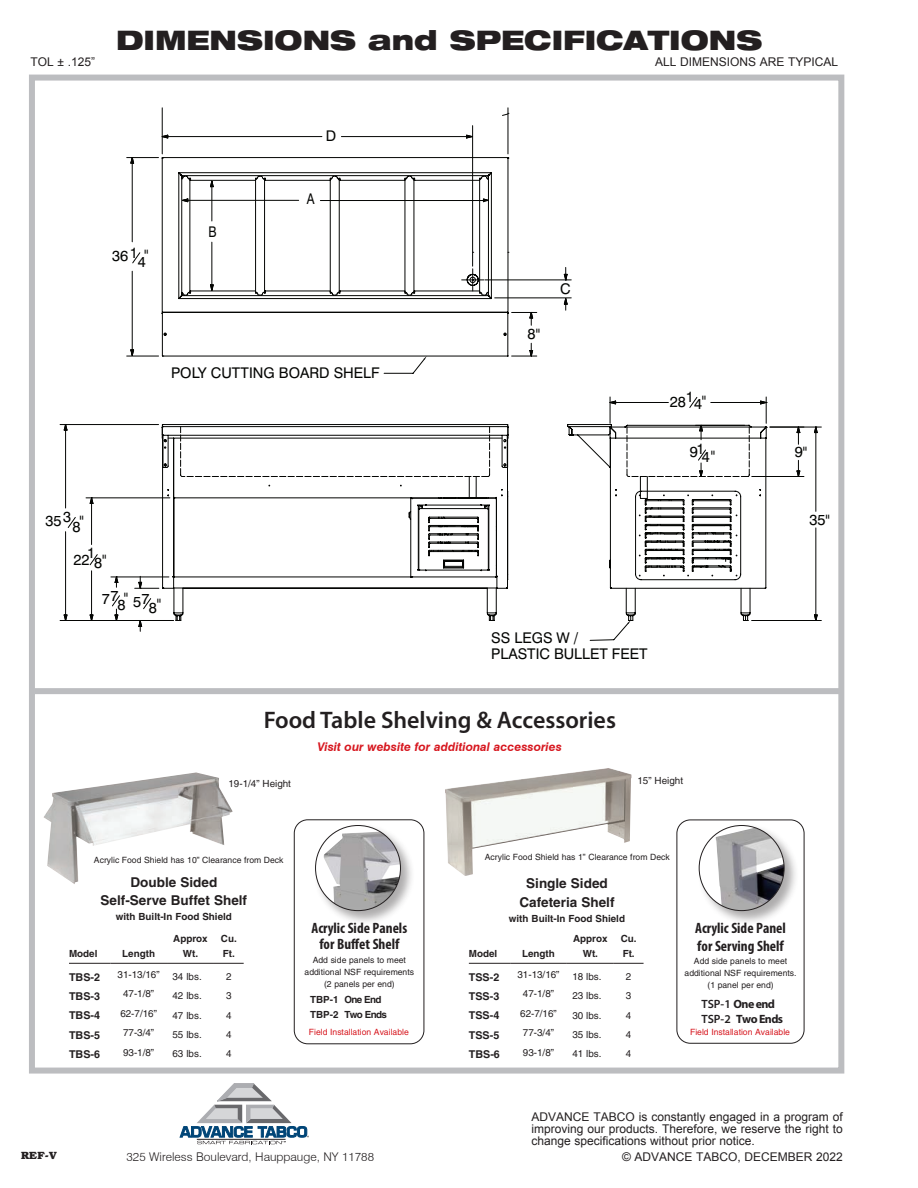
<style>
.page{position:relative;width:918px;height:1188px;background:#fff}
.page>*{position:absolute;margin:0;border:0;box-sizing:border-box;transform-origin:0 0}
.t1{font:900 expanded 27px "Helvetica Neue";color:#231f20}
.t2{font:600 24px "Myriad Pro";color:#231f20}
.t3{font:700 condensed 16.5px/19.5px "Helvetica";color:#231f20;text-align:center}
.t4{font:700 condensed 15px/16.5px "Myriad Pro";color:#231f20;text-align:center}
.t5{font:14.7px/15.8px "Swiss 721 BT";color:#040503}
.t6{font:14.7px "Swiss 721 BT";color:#040503;scale:.83 1}
.t7{font:700 condensed 13.2px "Helvetica";color:#231f20}
.t8{font:12px/12px "Arial";color:#231f20;text-align:justify}
.t9{font:condensed 12px "Helvetica";color:#231f20}
.t10{font:700 condensed 12px/14.4px "Helvetica";color:#231f20;text-align:center}
.t11{font:italic 700 12px "Swiss 721 BT";color:#d7171f}
.t12{font:300 12px "Swiss 721 BT";color:#231f20}
.t13{font:700 condensed 12px/15px "Helvetica";letter-spacing:-.05em;color:#231f20}
.t14{font:700 12px/14.4px "Myriad Pro";letter-spacing:-.05em;color:#231f20}
.t15{font:condensed 10.5px/12px "Helvetica";color:#231f20;text-align:center}
.t16{font:condensed 10.5px "Helvetica";color:#d7171f}
.t17{font:700 10.5px "Bookman";color:#231f20}
.s1{font-weight:600}
</style>
<div class="page">
<hr style="left:60px;top:620px;width:113px;height:1px;background:#040503">
<hr style="left:60px;top:424px;width:99px;height:1px;background:#040503">
<hr style="left:162px;top:108px;width:1px;height:46px;background:#040503">
<hr style="left:508px;top:108px;width:1px;height:46px;background:#040503">
<hr style="left:752px;top:620px;width:69px;height:1px;background:#040503">
<hr style="left:770px;top:427px;width:51px;height:1px;background:#040503">
<svg style="left:64px;top:113px;width:754px;height:528px"></svg>
<div style="left:29px;top:75px;width:815px;height:999px;border:6px solid #bcbdc0"></div>
<svg style="left:180px;top:1083px;width:129px;height:61px"></svg>
<div style="left:35px;top:688px;width:806px;height:6px;background:#bcbdc0"></div>
<img style="left:43px;top:772px;width:190px;height:112px">
<img style="left:445px;top:768px;width:187px;height:108px">
<div style="left:294px;top:819px;width:130px;height:225px;border:1px solid #231f20;border-radius:14px"></div>
<div style="left:677px;top:820px;width:127px;height:224px;border:1px solid #231f20;border-radius:14px"></div>
<div style="left:697px;top:824px;width:102px;height:102px;background:#231f20;opacity:.37"></div>
<div style="left:699px;top:826px;width:85px;height:85px;background:#fff;border-radius:50%"></div>
<img style="left:716px;top:828px;width:68px;height:83px">
<div style="left:314px;top:824px;width:102px;height:102px;background:#231f20;opacity:.37"></div>
<div style="left:316px;top:826px;width:84px;height:85px;background:#fff;border-radius:50%"></div>
<img style="left:324px;top:832px;width:76px;height:79px">
<hr style="left:69px;top:963px;width:41px;height:1px;background:#231f20">
<hr style="left:110px;top:963px;width:57px;height:1px;background:#231f20">
<hr style="left:167px;top:963px;width:47px;height:1px;background:#231f20">
<hr style="left:214px;top:963px;width:30px;height:1px;background:#231f20">
<hr style="left:469px;top:963px;width:41px;height:1px;background:#231f20">
<hr style="left:510px;top:963px;width:57px;height:1px;background:#231f20">
<hr style="left:567px;top:963px;width:47px;height:1px;background:#231f20">
<hr style="left:614px;top:963px;width:30px;height:1px;background:#231f20">
<h1 class="t1" style="left:116px;top:23px;width:648px">DIMENSIONS and SPECIFICATIONS</h1>
<p class="t8" style="left:30px;top:56px;width:66px">TOL ± .125”</p>
<p class="t8" style="left:655px;top:56px;width:185px">ALL DIMENSIONS ARE TYPICAL</p>
<h3 class="t5" style="left:326px;top:127px;width:12px">D</h3>
<h3 class="t5" style="left:130px;top:245px;width:10px">1</h3>
<h3 class="t5" style="left:144px;top:247px;width:6px">"</h3>
<h3 class="t5" style="left:112px;top:248px;width:18px">36</h3>
<h3 class="t5" style="left:138px;top:254px;width:10px">4</h3>
<h3 class="t6" style="left:209px;top:222px;width:11px">B</h3>
<h3 class="t6" style="left:307px;top:190px;width:11px">A</h3>
<h3 class="t5" style="left:171px;top:365px;width:210px">POLY CUTTING BOARD SHELF</h3>
<h3 class="t5" style="left:45px;top:512px;width:27px">353</h3>
<h3 class="t5" style="left:72px;top:516px;width:13px">8"</h3>
<h3 class="t5" style="left:87px;top:544px;width:10px">1</h3>
<h3 class="t5" style="left:94px;top:553px;width:14px">8"</h3>
<h3 class="t5" style="left:73px;top:552px;width:18px">22</h3>
<h3 class="t5" style="left:102px;top:590px;width:28px">77 "</h3>
<h3 class="t5" style="left:133px;top:592px;width:18px">57</h3>
<h3 class="t5" style="left:149px;top:598px;width:14px">8"</h3>
<h3 class="t5" style="left:118px;top:597px;width:10px">8</h3>
<h3 class="t5" style="left:528px;top:326px;width:14px">8"</h3>
<h3 class="t5" style="left:560px;top:281px;width:12px">C</h3>
<h3 class="t5" style="left:670px;top:393px;width:38px">2814"</h3>
<h3 class="t5" style="left:690px;top:442px;width:17px">91</h3>
<h3 class="t5" style="left:795px;top:444px;width:14px">9"</h3>
<h3 class="t5" style="left:702px;top:449px;width:15px">4"</h3>
<h3 class="t5" style="left:809px;top:512px;width:22px">35"</h3>
<h3 class="t5" style="left:491px;top:630px;width:158px">SS LEGS W /<br>PLASTIC BULLET FEET</h3>
<h2 class="t2" style="left:264px;top:705px;width:354px">Food Table Shelving &amp; Accessories</h2>
<p class="t11" style="left:318px;top:739px;width:246px">Visit our website for additional accessories</p>
<p class="t9" style="left:228px;top:778px;width:64px">19-1/4” Height</p>
<p class="t9" style="left:637px;top:775px;width:47px">15” Height</p>
<p class="t15" style="left:94px;top:854px;width:191px">Acrylic Food Shield has 10” Clearance from Deck</p>
<p class="t15" style="left:485px;top:851px;width:186px">Acrylic Food Shield has 1” Clearance from Deck</p>
<h3 class="t3" style="left:101px;top:873px;width:148px;line-height:18px">Double Sided<br>Self-Serve Buffet Shelf</h3>
<p class="t10" style="left:116px;top:909px;width:118px">with Built-In Food Shield</p>
<p class="t10" style="left:69px;top:946px;width:30px">Model</p>
<p class="t10" style="left:122px;top:946px;width:34px">Length</p>
<p class="t10" style="left:173px;top:931px;width:36px">Approx<br>Wt.</p>
<p class="t10" style="left:221px;top:931px;width:17px;text-align:left">Cu.<br>Ft.</p>
<p class="t7" style="left:69px;top:970px;width:33px">TBS-2</p>
<p class="t9" style="left:118px;top:969px;width:86px">31-13/16” 34 lbs.</p>
<p class="t9" style="left:226px;top:970px;width:7px">2</p>
<p class="t7" style="left:69px;top:990px;width:33px">TBS-3</p>
<p class="t9" style="left:123px;top:988px;width:33px">47-1/8”</p>
<p class="t9" style="left:172px;top:990px;width:31px">42 lbs.</p>
<p class="t9" style="left:226px;top:990px;width:7px">3</p>
<p class="t7" style="left:69px;top:1009px;width:33px">TBS-4</p>
<p class="t9" style="left:120px;top:1008px;width:38px">62-7/16”</p>
<p class="t9" style="left:172px;top:1009px;width:31px">47 lbs.</p>
<p class="t9" style="left:226px;top:1009px;width:7px">4</p>
<p class="t7" style="left:69px;top:1028px;width:33px">TBS-5</p>
<p class="t9" style="left:123px;top:1027px;width:33px">77-3/4”</p>
<p class="t9" style="left:172px;top:1029px;width:31px">55 lbs.</p>
<p class="t9" style="left:226px;top:1029px;width:7px">4</p>
<p class="t7" style="left:69px;top:1048px;width:33px">TBS-6</p>
<p class="t9" style="left:123px;top:1046px;width:33px">93-1/8”</p>
<p class="t9" style="left:172px;top:1048px;width:31px">63 lbs.</p>
<p class="t9" style="left:226px;top:1048px;width:7px">4</p>
<h3 class="t3" style="left:519px;top:873px;width:97px">Single Sided<br>Cafeteria Shelf</h3>
<p class="t10" style="left:509px;top:912px;width:118px">with Built-In Food Shield</p>
<h3 class="t4" style="left:312px;top:919px;width:97px">Acrylic Side Panels for Buffet Shelf</h3>
<p class="t15" style="left:305px;top:954px;width:111px">Add side panels to meet additional NSF requirements (2 panels per end)</p>
<h3 class="t4" style="left:695px;top:918px;width:92px;line-height:18px;text-align:left">Acrylic Side Panel for Serving Shelf</h3>
<p class="t15" style="left:685px;top:955px;width:113px">Add side panels to meet additional NSF requirements. (1 panel per end)</p>
<p class="t10" style="left:573px;top:931px;width:36px">Approx<br>Wt.</p>
<p class="t10" style="left:621px;top:931px;width:17px;text-align:left">Cu.<br>Ft.</p>
<p class="t10" style="left:469px;top:946px;width:30px">Model</p>
<p class="t10" style="left:522px;top:946px;width:34px">Length</p>
<p class="t7" style="left:469px;top:970px;width:32px">TSS-2</p>
<p class="t9" style="left:517px;top:969px;width:86px">31-13/16” 18 lbs.</p>
<p class="t9" style="left:626px;top:970px;width:7px">2</p>
<p class="t7" style="left:469px;top:990px;width:32px">TSS-3</p>
<p class="t9" style="left:523px;top:988px;width:33px">47-1/8”</p>
<p class="t9" style="left:572px;top:990px;width:31px">23 lbs.</p>
<p class="t9" style="left:626px;top:990px;width:7px">3</p>
<p class="t7" style="left:469px;top:1009px;width:32px">TSS-4</p>
<p class="t9" style="left:520px;top:1008px;width:38px">62-7/16”</p>
<p class="t9" style="left:572px;top:1009px;width:31px">30 lbs.</p>
<p class="t9" style="left:626px;top:1009px;width:7px">4</p>
<p class="t7" style="left:469px;top:1028px;width:32px">TSS-5</p>
<p class="t9" style="left:523px;top:1027px;width:33px">77-3/4”</p>
<p class="t9" style="left:572px;top:1029px;width:31px">35 lbs.</p>
<p class="t9" style="left:626px;top:1029px;width:7px">4</p>
<p class="t7" style="left:469px;top:1048px;width:33px">TBS-6</p>
<p class="t9" style="left:523px;top:1046px;width:33px">93-1/8”</p>
<p class="t9" style="left:572px;top:1048px;width:31px">41 lbs.</p>
<p class="t9" style="left:626px;top:1048px;width:7px">4</p>
<p class="t13" style="left:310px;top:992px;width:78px">TBP-1 One End<br>TBP-2 Two Ends</p>
<p class="t14" style="left:701px;top:997px;width:83px"><span class="s1">TSP-1</span> One end<br><span class="s1">TSP-2</span> Two Ends</p>
<p class="t16" style="left:309px;top:1027px;width:101px">Field Installation Available</p>
<p class="t16" style="left:690px;top:1027px;width:101px">Field Installation Available</p>
<p class="t8" style="left:531px;top:1111px;width:313px">ADVANCE TABCO is constantly engaged in a program of improving our products. Therefore, we reserve the right to change specifications without prior notice.</p>
<p class="t17" style="left:21px;top:1149px;width:37px">REF-V</p>
<p class="t12" style="left:127px;top:1149px;width:249px">325 Wireless Boulevard, Hauppauge, NY 11788</p>
<p class="t8" style="left:622px;top:1151px;width:222px">© ADVANCE TABCO, DECEMBER 2022</p>
</div>
